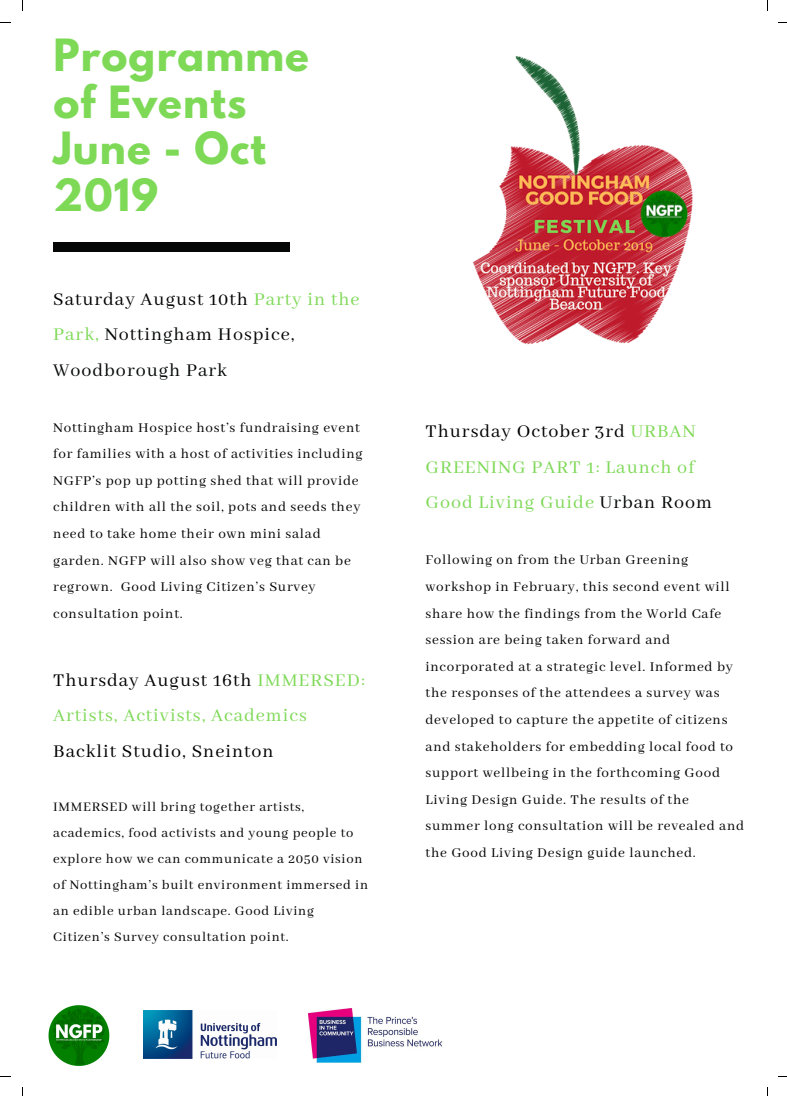
<style>
.page{position:relative;width:787px;height:1096px;background:#fff}
.page>*{position:absolute;margin:0;border:0;box-sizing:border-box;transform-origin:0 0}
.t1{font:700 39.38px/46.4px "League Spartan";letter-spacing:.03em;color:#7ed957}
.t2{font:20px/35.5px "Abhaya Libre";letter-spacing:.05em;color:#7ed957}
.t3{font:20px/35.5px "Abhaya Libre";letter-spacing:.05em;color:#050707}
.t4{font:20px "Abhaya Libre";letter-spacing:.05em;color:#000}
.t5{font:15px/26.6px "Abhaya Libre";letter-spacing:.05em;color:#000}
.t6{font:14.5px/25.9px "Abhaya Libre";letter-spacing:.05em;color:#000}
.s1{color:#000}
.s2{color:#7ed957}
.s3{color:#050707}
</style>
<div class="page">
<div style="left:53px;top:242px;width:237px;height:9px;background:#050707"></div>
<img style="left:144px;top:1010px;width:132px;height:48px">
<img style="left:48px;top:1005px;width:62px;height:61px">
<img style="left:308px;top:1008px;width:135px;height:54px">
<img style="left:472px;top:10px;width:296px;height:335px">
<h1 class="t1" style="left:53px;top:37px;width:257px">Programme of Events<br>June - Oct<br>2019</h1>
<h2 class="t3" style="left:53px;top:282px;width:308px"><span class="s1">Saturday August 10th</span> <span class="s2">Party in the<br>Park,</span> Nottingham Hospice,<br>Woodborough Park</h2>
<p class="t5" style="left:53px;top:414px;width:311px">Nottingham Hospice host’s fundraising event for families with a host of activities including NGFP’s pop up potting shed that will provide children with all the soil, pots and seeds they need to take home their own mini salad garden. NGFP will also show veg that can be regrown. Good Living Citizen’s Survey consultation point.</p>
<h2 class="t2" style="left:53px;top:663px;width:313px"><span class="s1">Thursday August 16th</span> IMMERSED:<br>Artists, Activists, Academics</h2>
<h2 class="t4" style="left:53px;top:739px;width:222px">Backlit Studio, Sneinton</h2>
<p class="t6" style="left:53px;top:794px;width:316px">IMMERSED will bring together artists, academics, food activists and young people to explore how we can communicate a 2050 vision of Nottingham’s built environment immersed in an edible urban landscape. Good Living Citizen’s Survey consultation point.</p>
<h2 class="t2" style="left:425px;top:414px;width:288px"><span class="s1">Thursday October 3rd</span> URBAN<br>GREENING PART 1: Launch of<br>Good Living Guide <span class="s3">Urban Room</span></h2>
<p class="t5" style="left:425px;top:547px;width:320px">Following on from the Urban Greening workshop in February, this second event will share how the findings from the World Cafe session are being taken forward and incorporated at a strategic level. Informed by the responses of the attendees a survey was developed to capture the appetite of citizens and stakeholders for embedding local food to support wellbeing in the forthcoming Good Living Design Guide. The results of the summer long consultation will be revealed and the Good Living Design guide launched.</p>
</div>
